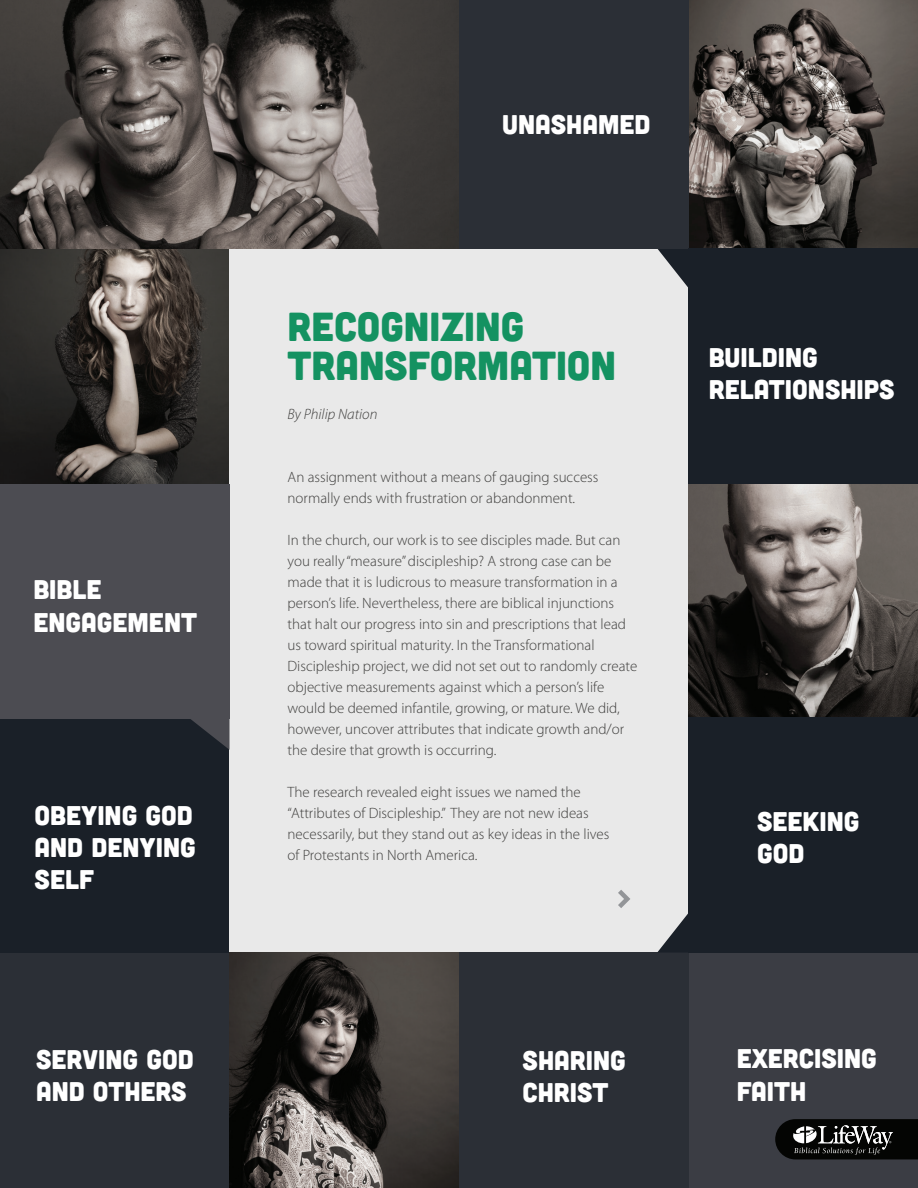
<style>
.page{position:relative;width:918px;height:1188px;background:#fff}
.page>*{position:absolute;margin:0;border:0;box-sizing:border-box;transform-origin:0 0}
.t1{font:40.5px "Cubano";color:#149261}
.t2{font:31.5px "Cubano";color:#fff}
.t3{font:27px/32.4px "Cubano";color:#fff}
.t4{font:300 15px/21px "Myriad Pro";color:#403f3e}
.t5{font:italic 300 15px "Myriad Pro";color:#403f3e}
</style>
<div class="page">
<div style="left:688px;top:953px;width:230px;height:235px;background:#3b3d44"></div>
<div style="left:0;top:953px;width:230px;height:235px;background:#2b2f36"></div>
<img style="left:688px;top:484px;width:230px;height:233px">
<div style="left:0;top:717px;width:230px;height:236px;background:#1a2028"></div>
<img style="left:0;top:249px;width:230px;height:234px">
<div style="left:230px;top:249px;width:458px;height:704px;background:#e9e9e9"></div>
<svg style="left:775px;top:1119px;width:143px;height:40px;background:#292928"></svg>
<img style="left:0;top:0;width:459px;height:249px">
<img style="left:688px;top:0;width:230px;height:249px">
<img style="left:230px;top:953px;width:229px;height:235px">
<svg style="left:657px;top:249px;width:31px;height:39px"></svg>
<div style="left:459px;top:0;width:229px;height:249px;background:#2b2f36"></div>
<div style="left:688px;top:249px;width:230px;height:235px;background:#1a2028"></div>
<div style="left:0;top:484px;width:230px;height:235px;background:#4c4c52"></div>
<svg style="left:191px;top:719px;width:39px;height:31px"></svg>
<div style="left:459px;top:953px;width:229px;height:235px;background:#2b2f36"></div>
<div style="left:688px;top:717px;width:230px;height:236px;background:#1a2028"></div>
<svg style="left:657px;top:913px;width:31px;height:40px"></svg>
<svg style="left:618px;top:890px;width:12px;height:18px"></svg>
<p class="t3" style="left:33px;top:572px;width:69px">BIBLE</p>
<p class="t3" style="left:33px;top:605px;width:165px">ENGAGEMENT</p>
<p class="t3" style="left:35px;top:798px;width:163px;text-align:justify">OBEYING GOD AND DENYING SELF</p>
<p class="t2" style="left:511px;top:99px;width:102px">CHRIST</p>
<p class="t3" style="left:502px;top:107px;width:150px">UNASHAMED</p>
<p class="t1" style="left:288px;top:300px;width:238px">RECOGNIZING</p>
<p class="t1" style="left:288px;top:339px;width:330px">TRANSFORMATION</p>
<p class="t5" style="left:288px;top:406px;width:91px">By Philip Nation</p>
<p class="t4" style="left:288px;top:466px;width:312px">An assignment without a means of gauging success normally ends with frustration or abandonment.</p>
<p class="t4" style="left:288px;top:529px;width:351px">In the church, our work is to see disciples made. But can you really “measure” discipleship? A strong case can be made that it is ludicrous to measure transformation in a person’s life. Nevertheless, there are biblical injunctions that halt our progress into sin and prescriptions that lead us toward spiritual maturity. In the Transformational Discipleship project, we did not set out to randomly create objective measurements against which a person’s life would be deemed infantile, growing, or mature. We did, however, uncover attributes that indicate growth and/or the desire that growth is occurring.</p>
<p class="t4" style="left:288px;top:781px;width:323px">The research revealed eight issues we named the “Attributes of Discipleship.” They are not new ideas necessarily, but they stand out as key ideas in the lives of Protestants in North America.</p>
<p class="t3" style="left:709px;top:340px;width:187px">BUILDING<br>RELATIONSHIPS</p>
<p class="t3" style="left:757px;top:804px;width:104px">SEEKING</p>
<p class="t3" style="left:757px;top:836px;width:49px">GOD</p>
<p class="t3" style="left:36px;top:1042px;width:159px">SERVING GOD<br>AND OTHERS</p>
<p class="t3" style="left:523px;top:1043px;width:105px">SHARING<br>CHRIST</p>
<p class="t3" style="left:737px;top:1041px;width:142px">EXERCISING</p>
<p class="t3" style="left:737px;top:1074px;width:71px">FAITH</p>
</div>
